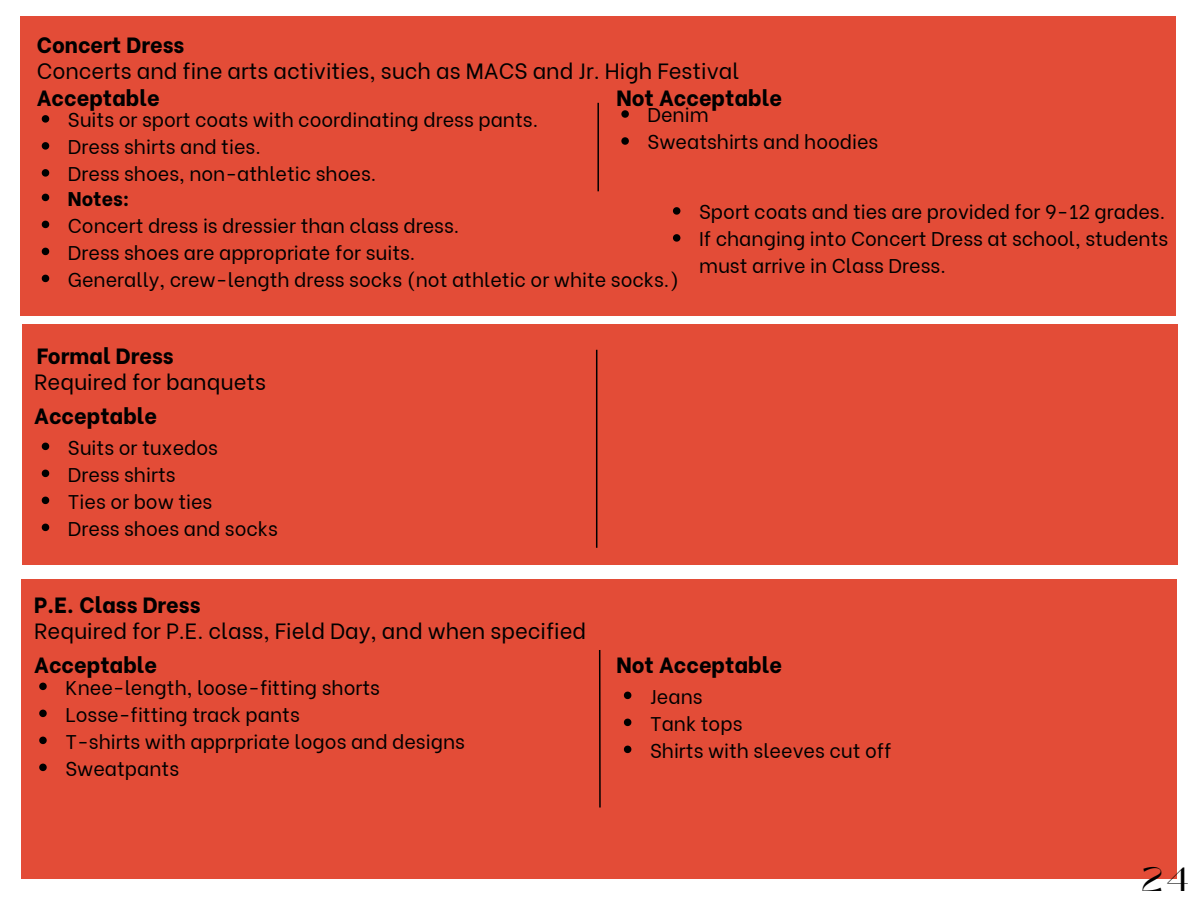
<style>
.page{position:relative;width:1200px;height:900px;background:#fff}
.page>*{position:absolute;margin:0;border:0;box-sizing:border-box;transform-origin:0 0}
.t1{font:33.6px "Black Mango";color:#000}
.t2{font:22px "Be Vietnam";color:#000}
.t3{font:800 22px "Be Vietnam";color:#000}
.t4{font:19.8px/27px "Be Vietnam";color:#000}
.t5{font:800 19.8px "Be Vietnam";color:#000}
</style>
<div class="page">
<div style="left:20px;top:16px;width:1155px;height:299px;background:#e34c37"></div>
<hr style="left:597px;top:103px;width:2px;height:88px;background:#000">
<svg style="left:42px;top:115px;width:7px;height:8px"></svg>
<svg style="left:42px;top:142px;width:7px;height:8px"></svg>
<svg style="left:42px;top:169px;width:7px;height:8px"></svg>
<svg style="left:621px;top:110px;width:8px;height:8px"></svg>
<svg style="left:621px;top:137px;width:8px;height:8px"></svg>
<div style="left:22px;top:324px;width:1156px;height:240px;background:#e34c37"></div>
<hr style="left:596px;top:350px;width:1px;height:198px;background:#000">
<svg style="left:42px;top:443px;width:7px;height:7px"></svg>
<svg style="left:42px;top:470px;width:7px;height:7px"></svg>
<svg style="left:42px;top:497px;width:7px;height:7px"></svg>
<svg style="left:42px;top:524px;width:7px;height:7px"></svg>
<div style="left:21px;top:579px;width:1156px;height:299px;background:#e34c37"></div>
<svg style="left:39px;top:683px;width:8px;height:7px"></svg>
<svg style="left:39px;top:710px;width:8px;height:7px"></svg>
<svg style="left:39px;top:737px;width:8px;height:7px"></svg>
<svg style="left:39px;top:764px;width:8px;height:7px"></svg>
<svg style="left:624px;top:692px;width:7px;height:7px"></svg>
<svg style="left:624px;top:719px;width:7px;height:7px"></svg>
<svg style="left:624px;top:746px;width:7px;height:7px"></svg>
<hr style="left:599px;top:650px;width:2px;height:158px;background:#000">
<svg style="left:42px;top:194px;width:7px;height:7px"></svg>
<svg style="left:42px;top:221px;width:7px;height:7px"></svg>
<svg style="left:42px;top:248px;width:7px;height:7px"></svg>
<svg style="left:42px;top:275px;width:7px;height:7px"></svg>
<svg style="left:673px;top:207px;width:7px;height:8px"></svg>
<svg style="left:673px;top:234px;width:7px;height:8px"></svg>
<p class="t3" style="left:37px;top:27px;width:149px">Concert Dress</p>
<p class="t2" style="left:37px;top:53px;width:704px">Concerts and fine arts activities, such as MACS and Jr. High Festival</p>
<p class="t3" style="left:37px;top:79px;width:124px">Acceptable</p>
<p class="t3" style="left:616px;top:79px;width:167px">Not Acceptable</p>
<p class="t4" style="left:68px;top:104px;width:472px">Suits or sport coats with coordinating dress pants.<br>Dress shirts and ties.<br>Dress shoes, non-athletic shoes.</p>
<p class="t4" style="left:648px;top:100px;width:232px">Denim<br>Sweatshirts and hoodies</p>
<p class="t5" style="left:68px;top:182px;width:63px">Notes:</p>
<p class="t4" style="left:68px;top:210px;width:613px">Concert dress is dressier than class dress.<br>Dress shoes are appropriate for suits.<br>Generally, crew-length dress socks (not athletic or white socks.)</p>
<p class="t3" style="left:37px;top:338px;width:139px">Formal Dress</p>
<p class="t2" style="left:34px;top:363px;width:233px">Required for banquets</p>
<p class="t3" style="left:34px;top:398px;width:124px">Acceptable</p>
<p class="t4" style="left:68px;top:432px;width:212px">Suits or tuxedos<br>Dress shirts<br>Ties or bow ties<br>Dress shoes and socks</p>
<p class="t4" style="left:699px;top:196px;width:471px">Sport coats and ties are provided for 9-12 grades.<br>If changing into Concert Dress at school, students must arrive in Class Dress.</p>
<p class="t3" style="left:34px;top:587px;width:168px">P.E. Class Dress</p>
<p class="t2" style="left:34px;top:612px;width:553px">Required for P.E. class, Field Day, and when specified</p>
<p class="t3" style="left:34px;top:647px;width:124px">Acceptable</p>
<p class="t3" style="left:616px;top:647px;width:167px">Not Acceptable</p>
<p class="t4" style="left:65px;top:672px;width:401px">Knee-length, loose-fitting shorts<br>Losse-fitting track pants<br>T-shirts with apprpriate logos and designs<br>Sweatpants</p>
<p class="t4" style="left:650px;top:681px;width:243px">Jeans<br>Tank tops<br>Shirts with sleeves cut off</p>
<h1 class="t1" style="left:1142px;top:854px;width:49px">24</h1>
</div>
